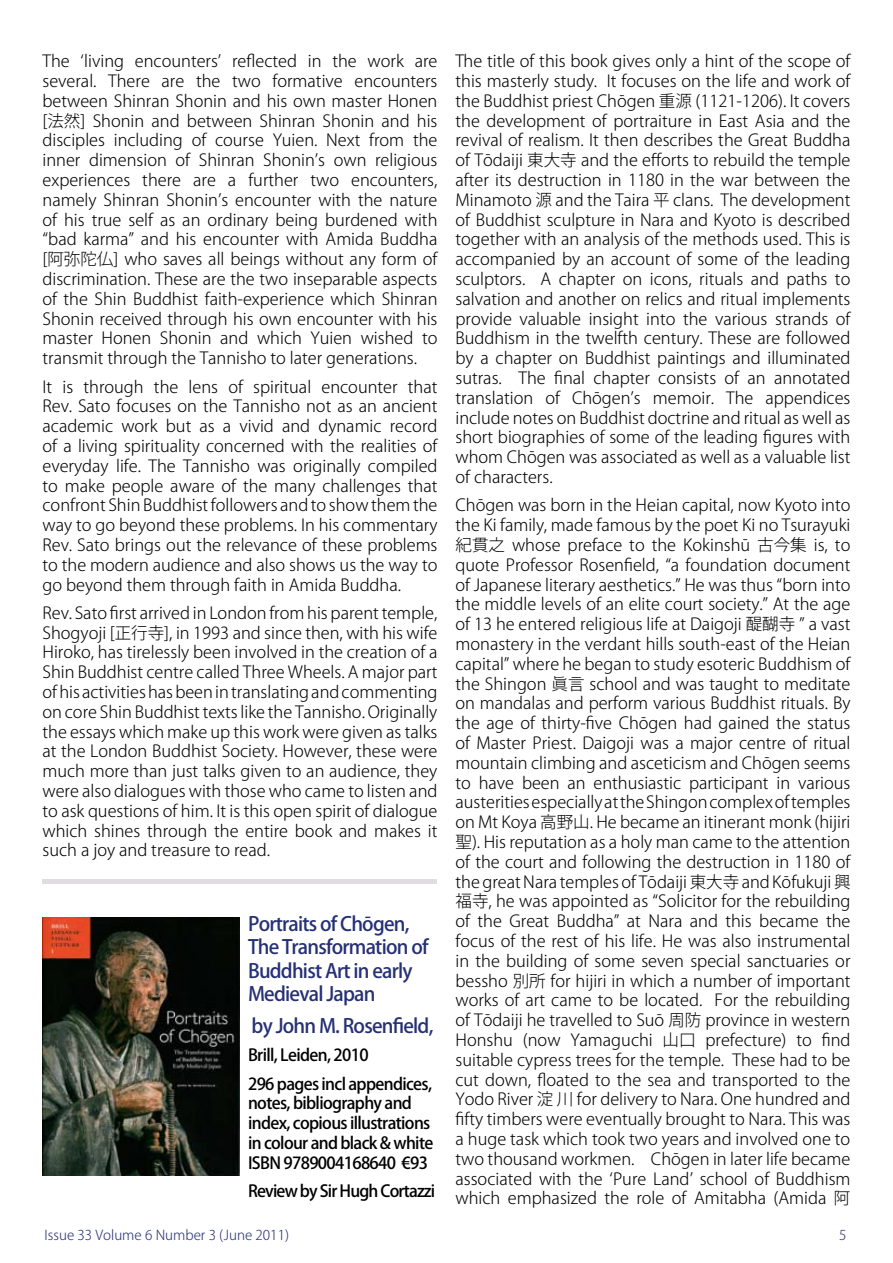
<style>
.page{position:relative;width:893px;height:1263px;background:#fff}
.page>*{position:absolute;margin:0;border:0;box-sizing:border-box;transform-origin:0 0}
.t1{font:500 19.5px/23.4px "Koz Go Pro";letter-spacing:-.04em;color:#263075}
.t2{font:300 16.5px/19.8px "Koz Go Pro";color:#000;text-align:justify}
.t3{font:500 16.5px/19.8px "Koz Go Pro";letter-spacing:-.04em;color:#000}
.t4{font:300 13.5px "Koz Go Pro";color:#263075}
</style>
<div class="page">
<hr style="left:43px;top:879px;width:394px;height:4px;background:#dfdddf">
<img style="left:43px;top:917px;width:197px;height:258px">
<p class="t2" style="left:43px;top:51px;width:396px">The ‘living encounters’ reflected in the work are several. There are the two formative encounters between Shinran Shonin and his own master Honen [法然] Shonin and between Shinran Shonin and his disciples including of course Yuien. Next from the inner dimension of Shinran Shonin’s own religious experiences there are a further two encounters, namely Shinran Shonin’s encounter with the nature of his true self as an ordinary being burdened with “bad karma” and his encounter with Amida Buddha [阿弥陀仏] who saves all beings without any form of discrimination. These are the two inseparable aspects of the Shin Buddhist faith-experience which Shinran Shonin received through his own encounter with his master Honen Shonin and which Yuien wished to transmit through the Tannisho to later generations.</p>
<p class="t2" style="left:43px;top:377px;width:396px">It is through the lens of spiritual encounter that Rev. Sato focuses on the Tannisho not as an ancient academic work but as a vivid and dynamic record of a living spirituality concerned with the realities of everyday life. The Tannisho was originally compiled to make people aware of the many challenges that confront Shin Buddhist followers and to show them the way to go beyond these problems. In his commentary Rev. Sato brings out the relevance of these problems to the modern audience and also shows us the way to go beyond them through faith in Amida Buddha.</p>
<p class="t2" style="left:43px;top:603px;width:396px">Rev. Sato first arrived in London from his parent temple, Shogyoji [正行寺], in 1993 and since then, with his wife Hiroko, has tirelessly been involved in the creation of a Shin Buddhist centre called Three Wheels. A major part of his activities has been in translating and commenting on core Shin Buddhist texts like the Tannisho. Originally the essays which make up this work were given as talks at the London Buddhist Society. However, these were much more than just talks given to an audience, they were also dialogues with those who came to listen and to ask questions of him. It is this open spirit of dialogue which shines through the entire book and makes it such a joy and treasure to read.</p>
<p class="t1" style="left:248px;top:913px;width:182px">Portraits of Chōgen,<br>The Transformation of<br>Buddhist Art in early<br>Medieval Japan</p>
<p class="t1" style="left:252px;top:1015px;width:183px">by John M. Rosenfield,</p>
<p class="t3" style="left:248px;top:1042px;width:186px;line-height:28.3px">Brill, Leiden, 2010<br>296 pages incl appendices,</p>
<p class="t3" style="left:248px;top:1094px;width:187px">notes, bibliography and index, copious illustrations in colour and black &amp; white<br>ISBN 9789004168640 €93</p>
<p class="t3" style="left:248px;top:1182px;width:189px">Review by Sir Hugh Cortazzi</p>
<p class="t2" style="left:455px;top:51px;width:396px">The title of this book gives only a hint of the scope of this masterly study. It focuses on the life and work of the Buddhist priest Chōgen 重源 (1121-1206). It covers the development of portraiture in East Asia and the revival of realism. It then describes the Great Buddha of Tōdaiji 東大寺 and the efforts to rebuild the temple after its destruction in 1180 in the war between the Minamoto 源 and the Taira 平 clans. The development of Buddhist sculpture in Nara and Kyoto is described together with an analysis of the methods used. This is accompanied by an account of some of the leading sculptors. A chapter on icons, rituals and paths to salvation and another on relics and ritual implements provide valuable insight into the various strands of Buddhism in the twelfth century. These are followed by a chapter on Buddhist paintings and illuminated sutras. The final chapter consists of an annotated translation of Chōgen’s memoir. The appendices include notes on Buddhist doctrine and ritual as well as short biographies of some of the leading figures with whom Chōgen was associated as well as a valuable list of characters.</p>
<p class="t2" style="left:455px;top:495px;width:396px">Chōgen was born in the Heian capital, now Kyoto into the Ki family, made famous by the poet Ki no Tsurayuki紀貫之 whose preface to the Kokinshū 古今集 is, to quote Professor Rosenfield, “a foundation document of Japanese literary aesthetics.” He was thus “born into the middle levels of an elite court society.” At the age of 13 he entered religious life at Daigoji 醍醐寺 ” a vast monastery in the verdant hills south-east of the Heian capital” where he began to study esoteric Buddhism of the Shingon 眞言 school and was taught to meditate on mandalas and perform various Buddhist rituals. By the age of thirty-five Chōgen had gained the status of Master Priest. Daigoji was a major centre of ritual mountain climbing and asceticism and Chōgen seems to have been an enthusiastic participant in various austerities especially at the Shingon complex of temples on Mt Koya 高野山. He became an itinerant monk (hijiri聖). His reputation as a holy man came to the attention of the court and following the destruction in 1180 of the great Nara temples of Tōdaiji 東大寺 and Kōfukuji 興福寺, he was appointed as “Solicitor for the rebuilding of the Great Buddha” at Nara and this became the focus of the rest of his life. He was also instrumental in the building of some seven special sanctuaries or bessho 別所 for hijiri in which a number of important works of art came to be located. For the rebuilding of Tōdaiji he travelled to Suō 周防 province in western Honshu (now Yamaguchi 山口 prefecture) to find suitable cypress trees for the temple. These had to be cut down, floated to the sea and transported to the Yodo River 淀 川 for delivery to Nara. One hundred and fifty timbers were eventually brought to Nara. This was a huge task which took two years and involved one to two thousand workmen.　Chōgen in later life became associated with the ‘Pure Land’ school of Buddhism which emphasized the role of Amitabha (Amida 阿</p>
<p class="t4" style="left:45px;top:1226px;width:246px">Issue 33 Volume 6 Number 3 (June 2011)</p>
<p class="t4" style="left:839px;top:1226px;width:9px">5</p>
</div>
